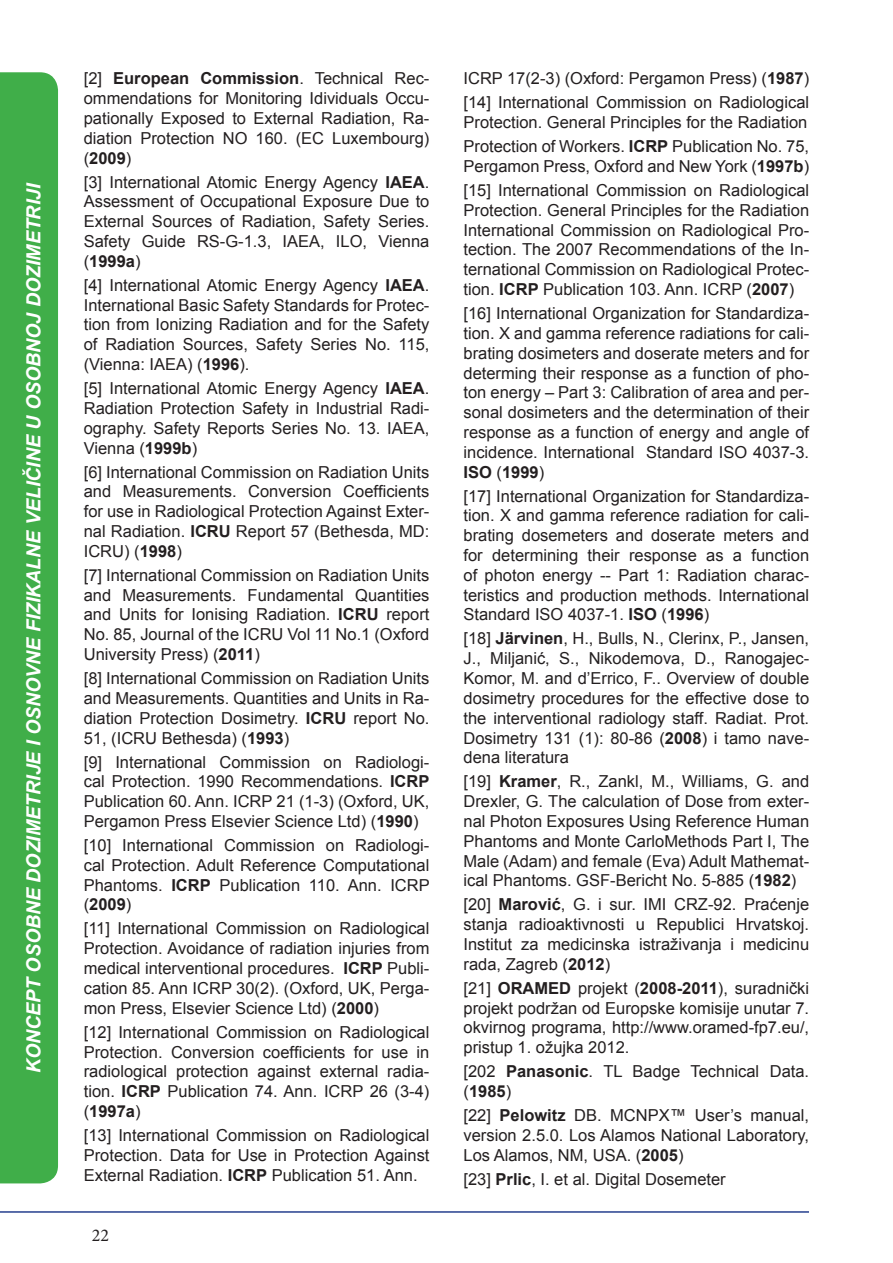
<style>
.page{position:relative;width:893px;height:1263px;background:#fff}
.page>*{position:absolute;margin:0;border:0;box-sizing:border-box;transform-origin:0 0}
.Heading_3{font:italic 700 19.5px "Arial";letter-spacing:-.005em;color:#fff}
.t1{font:18px "Minion Pro";color:#231f20}
.t2{font:16.5px/19.8px "Arial";color:#231f20;text-align:justify}
.s1{font-weight:700}
</style>
<div class="page">
<hr style="left:0;top:1211px;width:809px;height:2px;background:#253f8e">
<div style="left:0;top:72px;width:58px;height:1111px;background:#40ae49"></div>
<p class="Heading_3" style="left:21px;top:1073px;width:892px;rotate:-90deg">KONCEPT OSOBNE DOZIMETRIJE I OSNOVNE FIZIKALNE VELIČINE U OSOBNOJ DOZIMETRIJI</p>
<p class="t2" style="left:84px;top:69px;width:347px">[2] <span class="s1">European Commission</span>. Technical Rec&shy;ommendations for Monitoring Idividuals Occu&shy;pationally Exposed to External Radiation, Ra&shy;diation Protection NO 160. (EC Luxembourg) (<span class="s1">2009</span>)</p>
<p class="t2" style="left:84px;top:172px;width:347px">[3] International Atomic Energy Agency <span class="s1">IAEA</span>.<br>Assessment of Occupational Exposure Due to External Sources of Radiation, Safety Series.<br>Safety Guide RS-G-1.3, IAEA, ILO, Vienna (<span class="s1">1999a</span>)</p>
<p class="t2" style="left:84px;top:275px;width:347px">[4] International Atomic Energy Agency <span class="s1">IAEA</span>.<br>International Basic Safety Standards for Protec&shy;tion from Ionizing Radiation and for the Safety of Radiation Sources, Safety Series No. 115, (Vienna: IAEA) (<span class="s1">1996</span>).</p>
<p class="t2" style="left:84px;top:379px;width:347px">[5] International Atomic Energy Agency <span class="s1">IAEA</span>.<br>Radiation Protection Safety in Industrial Radi&shy;ography. Safety Reports Series No. 13. IAEA, Vienna (<span class="s1">1999b</span>)</p>
<p class="t2" style="left:84px;top:462px;width:347px">[6] International Commission on Radiation Units and Measurements. Conversion Coefficients for use in Radiological Protection Against Exter&shy;nal Radiation. <span class="s1">ICRU</span> Report 57 (Bethesda, MD:<br>ICRU) (<span class="s1">1998</span>)</p>
<p class="t2" style="left:84px;top:565px;width:347px">[7] International Commission on Radiation Units and Measurements. Fundamental Quantities and Units for Ionising Radiation. <span class="s1">ICRU</span> report No. 85, Journal of the ICRU Vol 11 No.1 (Oxford University Press) (<span class="s1">2011</span>)</p>
<p class="t2" style="left:84px;top:668px;width:347px">[8] International Commission on Radiation Units and Measurements. Quantities and Units in Ra&shy;diation Protection Dosimetry. <span class="s1">ICRU</span> report No.<br>51, (ICRU Bethesda) (<span class="s1">1993</span>)</p>
<p class="t2" style="left:84px;top:752px;width:347px">[9] International Commission on Radiologi&shy;cal Protection. 1990 Recommendations. <span class="s1">ICRP </span>Publication 60. Ann. ICRP 21 (1-3) (Oxford, UK, Pergamon Press Elsevier Science Ltd) (<span class="s1">1990</span>)</p>
<p class="t2" style="left:84px;top:835px;width:347px">[10] International Commission on Radiologi&shy;cal Protection. Adult Reference Computational Phantoms. <span class="s1">ICRP</span> Publication 110. Ann. ICRP (<span class="s1">2009</span>)</p>
<p class="t2" style="left:84px;top:919px;width:347px">[11] International Commission on Radiological Protection. Avoidance of radiation injuries from medical interventional procedures. <span class="s1">ICRP</span> Publi&shy;cation 85. Ann ICRP 30(2). (Oxford, UK, Perga&shy;mon Press, Elsevier Science Ltd) (<span class="s1">2000</span>)</p>
<p class="t2" style="left:84px;top:1022px;width:347px">[12] International Commission on Radiological Protection. Conversion coefficients for use in radiological protection against external radia&shy;tion. <span class="s1">ICRP</span> Publication 74. Ann. ICRP 26 (3-4) (<span class="s1">1997a</span>)</p>
<p class="t2" style="left:84px;top:1125px;width:347px">[13] International Commission on Radiological Protection. Data for Use in Protection Against External Radiation. <span class="s1">ICRP</span> Publication 51. Ann.</p>
<p class="t1" style="left:92px;top:1223px;width:19px">22</p>
<p class="t2" style="left:463px;top:69px;width:347px">ICRP 17(2-3) (Oxford: Pergamon Press) (<span class="s1">1987</span>)</p>
<p class="t2" style="left:463px;top:93px;width:347px">[14] International Commission on Radiological<br>Protection. General Principles for the Radiation</p>
<p class="t2" style="left:463px;top:137px;width:347px">Protection of Workers. <span class="s1">ICRP</span> Publication No. 75,<br>Pergamon Press, Oxford and New York (<span class="s1">1997b</span>)</p>
<p class="t2" style="left:463px;top:181px;width:347px">[15] International Commission on Radiological Protection. General Principles for the Radiation International Commission on Radiological Pro&shy;tection. The 2007 Recommendations of the In&shy;ternational Commission on Radiological Protec&shy;tion. <span class="s1">ICRP</span> Publication 103. Ann. ICRP (<span class="s1">2007</span>)</p>
<p class="t2" style="left:463px;top:304px;width:347px">[16] International Organization for Standardiza&shy;tion. X and gamma reference radiations for cali&shy;brating dosimeters and doserate meters and for determing their response as a function of pho&shy;ton energy – Part 3: Calibration of area and per&shy;sonal dosimeters and the determination of their response as a function of energy and angle of incidence. International Standard ISO 4037-3.<br><span class="s1">ISO</span> (<span class="s1">1999</span>)</p>
<p class="t2" style="left:463px;top:486px;width:347px">[17] International Organization for Standardiza&shy;tion. X and gamma reference radiation for cali&shy;brating dosemeters and doserate meters and for determining their response as a function of photon energy -- Part 1: Radiation charac&shy;teristics and production methods. International Standard ISO 4037-1. <span class="s1">ISO</span> (<span class="s1">1996</span>)</p>
<p class="t2" style="left:463px;top:629px;width:347px">[18] <span class="s1">Järvinen</span>, H., Bulls, N., Clerinx, P., Jansen, J., Miljanić, S., Nikodemova, D., Ranogajec-Komor, M. and d’Errico, F.. Overview of double dosimetry procedures for the effective dose to the interventional radiology staff. Radiat. Prot.<br>Dosimetry 131 (1): 80-86 (<span class="s1">2008</span>) i tamo nave&shy;dena literatura</p>
<p class="t2" style="left:463px;top:772px;width:347px">[19] <span class="s1">Kramer</span>, R., Zankl, M., Williams, G. and Drexler, G. The calculation of Dose from exter&shy;nal Photon Exposures Using Reference Human Phantoms and Monte CarloMethods Part I, The Male (Adam) and female (Eva) Adult Mathemat&shy;ical Phantoms. GSF-Bericht No. 5-885 (<span class="s1">1982</span>)</p>
<p class="t2" style="left:463px;top:895px;width:347px">[20] <span class="s1">Marović</span>, G. i sur. IMI CRZ-92. Praćenje stanja radioaktivnosti u Republici Hrvatskoj.<br>Institut za medicinska istraživanja i medicinu rada, Zagreb (<span class="s1">2012</span>)</p>
<p class="t2" style="left:463px;top:978px;width:347px">[21] <span class="s1">ORAMED</span> projekt (<span class="s1">2008-2011</span>), suradnički projekt podržan od Europske komisije unutar 7. okvirnog programa, http://www.oramed-fp7.eu/, pristup 1. ožujka 2012.</p>
<p class="t2" style="left:463px;top:1062px;width:347px">[202 <span class="s1">Panasonic</span>. TL Badge Technical Data. (<span class="s1">1985</span>)</p>
<p class="t2" style="left:463px;top:1106px;width:347px">[22] <span class="s1">Pelowitz</span> DB. MCNPX™ User’s manual, version 2.5.0. Los Alamos National Laboratory, Los Alamos, NM, USA. (<span class="s1">2005</span>)</p>
<p class="t2" style="left:463px;top:1169px;width:264px">[23] <span class="s1">Prlic</span>, I. et al. Digital Dosemeter</p>
</div>
